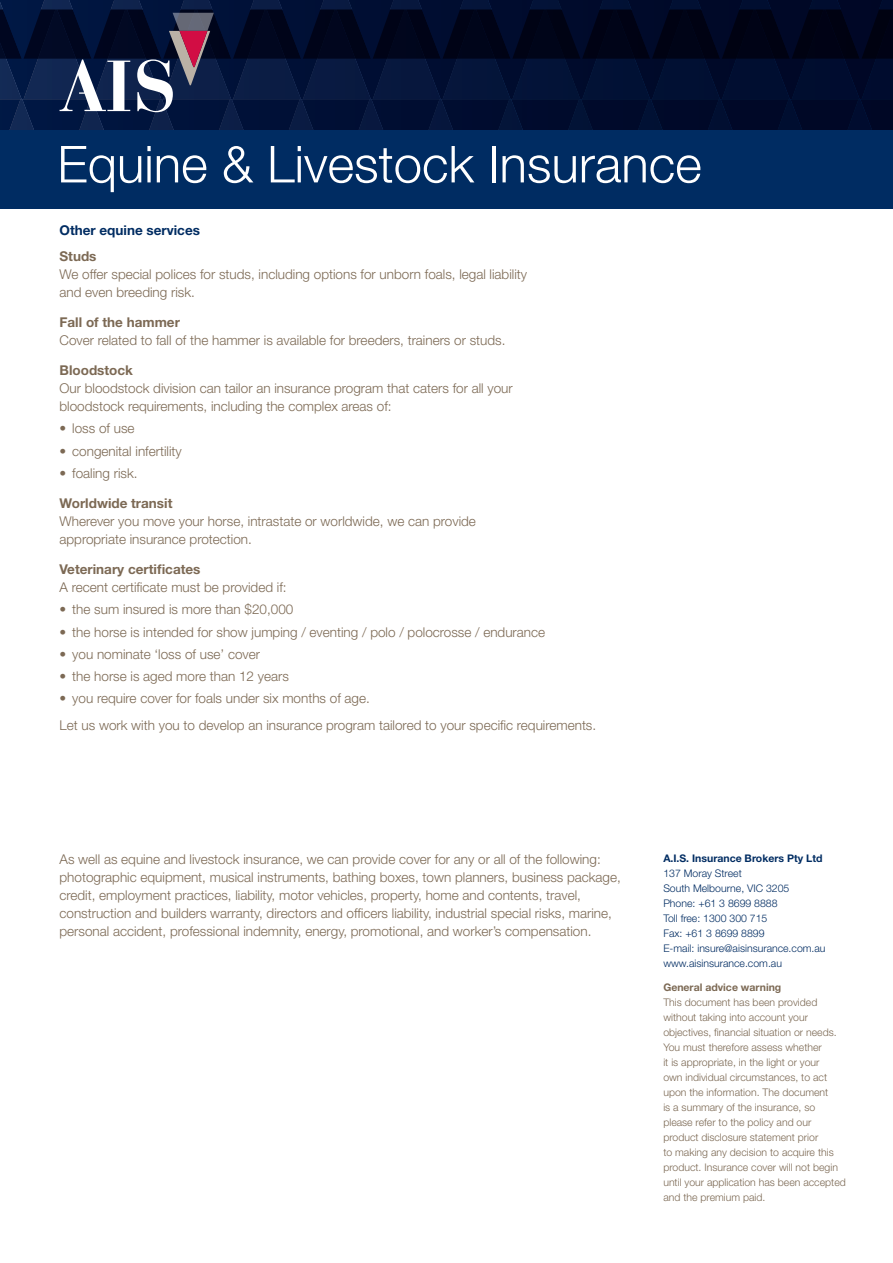
<style>
.page{position:relative;width:893px;height:1263px;background:#fff}
.page>*{position:absolute;margin:0;border:0;box-sizing:border-box;transform-origin:0 0}
.t1{font:300 51px "Helvetica Neue LT Std";color:#fff}
.t2{font:300 13.5px/18px "Helvetica Neue LT Std";color:#7c6954}
.t3{font:700 13.5px "Helvetica Neue LT Std";color:#002c62}
.t4{font:300 10.5px/15px "Helvetica Neue LT Std";color:#7c6954}
.t5{font:300 10.5px/15px "Helvetica Neue LT Std";color:#002c62}
.s1{font-weight:700}
</style>
<div class="page">
<svg style="left:0;top:0;width:893px;height:130px;background:#081333"></svg>
<div style="left:0;top:130px;width:893px;height:78px;background:#002c62"></div>
<p class="t1" style="left:57px;top:133px;width:646px">Equine &amp; Livestock Insurance</p>
<p class="t3" style="left:60px;top:222px;width:142px">Other equine services</p>
<p class="t2" style="left:60px;top:247px;width:469px"><span class="s1">Studs<br></span>We offer special polices for studs, including options for unborn foals, legal liability and even breeding risk.</p>
<p class="t2" style="left:60px;top:313px;width:447px"><span class="s1">Fall of the hammer<br></span>Cover related to fall of the hammer is available for breeders, trainers or studs.</p>
<p class="t2" style="left:60px;top:361px;width:455px"><span class="s1">Bloodstock<br></span>Our bloodstock division can tailor an insurance program that caters for all your bloodstock requirements, including the complex areas of:</p>
<p class="t2" style="left:60px;top:419px;width:77px">• loss of use</p>
<p class="t2" style="left:60px;top:441px;width:124px">• congenital infertility</p>
<p class="t2" style="left:60px;top:464px;width:80px">• foaling risk.</p>
<p class="t2" style="left:60px;top:494px;width:418px"><span class="s1">Worldwide transit<br></span>Wherever you move your horse, intrastate or worldwide, we can provide appropriate insurance protection.</p>
<p class="t2" style="left:60px;top:560px;width:229px"><span class="s1">Veterinary certificates<br></span>A recent certificate must be provided if:</p>
<p class="t2" style="left:60px;top:600px;width:235px">• the sum insured is more than $20,000</p>
<p class="t2" style="left:60px;top:622px;width:487px">• the horse is intended for show jumping / eventing / polo / polocrosse / endurance</p>
<p class="t2" style="left:60px;top:645px;width:202px">• you nominate ‘loss of use’ cover</p>
<p class="t2" style="left:60px;top:667px;width:231px">• the horse is aged more than 12 years</p>
<p class="t2" style="left:60px;top:689px;width:312px">• you require cover for foals under six months of age.</p>
<p class="t2" style="left:60px;top:716px;width:538px">Let us work with you to develop an insurance program tailored to your specific requirements.</p>
<p class="t2" style="left:60px;top:850px;width:563px">As well as equine and livestock insurance, we can provide cover for any or all of the following: photographic equipment, musical instruments, bathing boxes, town planners, business package, credit, employment practices, liability, motor vehicles, property, home and contents, travel, construction and builders warranty, directors and officers liability, industrial special risks, marine, personal accident, professional indemnity, energy, promotional, and worker’s compensation.</p>
<p class="t5" style="left:663px;top:851px;width:164px"><span class="s1">A.I.S. Insurance Brokers Pty Ltd<br></span>137 Moray Street<br>South Melbourne, VIC 3205<br>Phone: +61 3 8699 8888<br>Toll free: 1300 300 715<br>Fax: +61 3 8699 8899<br>E-mail: insure@aisinsurance.com.au www.aisinsurance.com.au</p>
<p class="t4" style="left:663px;top:979px;width:184px"><span class="s1">General advice warning<br></span>This document has been provided without taking into account your objectives, financial situation or needs.<br>You must therefore assess whether<br>it is appropriate, in the light or your<br>own individual circumstances, to act upon the information. The document<br>is a summary of the insurance, so please refer to the policy and our product disclosure statement prior<br>to making any decision to acquire this product. Insurance cover will not begin until your application has been accepted and the premium paid.</p>
</div>
